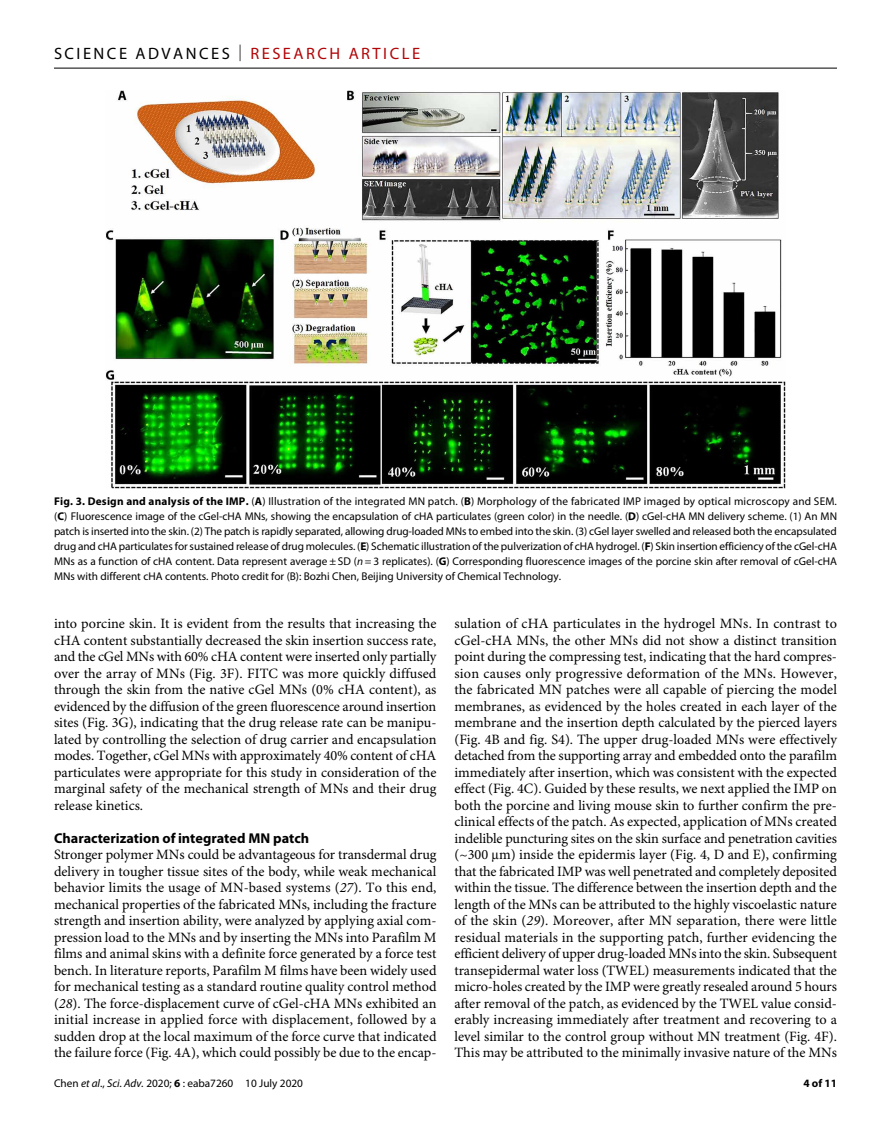
<style>
.page{position:relative;width:891px;height:1134px;background:#fff}
.page>*{position:absolute;margin:0;border:0;box-sizing:border-box;transform-origin:0 0}
.t1{font:16.5px "Myriad Pro";letter-spacing:.15em;color:#000}
.t2{font:14.25px/16.5px "Minion Pro";color:#000;text-align:justify}
.t3{font:700 14.25px "Myriad Pro";color:#000}
.t4{font:11.25px/15px "Myriad Pro";color:#000;text-align:justify}
.t5{font:700 11.25px "Myriad Pro";color:#000}
.s1{font-weight:300}
.s2{color:#b10508}
.s3{font-weight:700}
.s4{font-style:italic}
</style>
<div class="page">
<hr style="left:54px;top:68px;width:783px;height:1px;background:#000">
<img style="left:106px;top:90px;width:680px;height:399px">
<p class="t1" style="left:54px;top:40px;width:368px">SCIENCE ADVANCES <span class="s1">|</span> <span class="s2">RESEARCH ARTICLE</span></p>
<p class="t4" style="left:54px;top:494px;width:785px"><span class="s3">Fig. 3. Design and analysis of the IMP.</span> (<span class="s3">A</span>) Illustration of the integrated MN patch. (<span class="s3">B</span>) Morphology of the fabricated IMP imaged by optical microscopy and SEM. (<span class="s3">C</span>) Fluorescence image of the cGel-cHA MNs, showing the encapsulation of cHA particulates (green color) in the needle. (<span class="s3">D</span>) cGel-cHA MN delivery scheme. (1) An MN patch is inserted into the skin. (2) The patch is rapidly separated, allowing drug-loaded MNs to embed into the skin. (3) cGel layer swelled and released both the encapsulated drug and cHA particulates for sustained release of drug molecules. (<span class="s3">E</span>) Schematic illustration of the pulverization of cHA hydrogel. (<span class="s3">F</span>) Skin insertion efficiency of the cGel-cHA MNs as a function of cHA content. Data represent average ± SD (<span class="s4">n</span> = 3 replicates). (<span class="s3">G</span>) Corresponding fluorescence images of the porcine skin after removal of cGel-cHA MNs with different cHA contents. Photo credit for (B): Bozhi Chen, Beijing University of Chemical Technology.</p>
<p class="t2" style="left:54px;top:617px;width:384px">into porcine skin. It is evident from the results that increasing the cHA content substantially decreased the skin insertion success rate, and the cGel MNs with 60% cHA content were inserted only partially over the array of MNs (Fig. 3F). FITC was more quickly diffused through the skin from the native cGel MNs (0% cHA content), as evidenced by the diffusion of the green fluorescence around insertion sites (Fig. 3G), indicating that the drug release rate can be manipu&shy;lated by controlling the selection of drug carrier and encapsulation modes. Together, cGel MNs with approximately 40% content of cHA particulates were appropriate for this study in consideration of the marginal safety of the mechanical strength of MNs and their drug release kinetics.</p>
<p class="t3" style="left:54px;top:826px;width:257px">Characterization of integrated MN patch</p>
<p class="t2" style="left:54px;top:848px;width:384px">Stronger polymer MNs could be advantageous for transdermal drug delivery in tougher tissue sites of the body, while weak mechanical behavior limits the usage of MN-based systems (<span class="s4">27</span>). To this end, mechanical properties of the fabricated MNs, including the fracture strength and insertion ability, were analyzed by applying axial com&shy;pression load to the MNs and by inserting the MNs into Parafilm M films and animal skins with a definite force generated by a force test bench. In literature reports, Parafilm M films have been widely used for mechanical testing as a standard routine quality control method (<span class="s4">28</span>). The force-displacement curve of cGel-cHA MNs exhibited an initial increase in applied force with displacement, followed by a sudden drop at the local maximum of the force curve that indicated the failure force (Fig. 4A), which could possibly be due to the encap-</p>
<p class="t4" style="left:54px;top:1076px;width:250px">Chen <span class="s4">et al</span>., <span class="s4">Sci. Adv.</span> 2020; <span class="s3">6</span> : eaba7260 10 July 2020</p>
<p class="t2" style="left:454px;top:617px;width:384px">sulation of cHA particulates in the hydrogel MNs. In contrast to cGel-cHA MNs, the other MNs did not show a distinct transition point during the compressing test, indicating that the hard compres&shy;sion causes only progressive deformation of the MNs. However, the fabricated MN patches were all capable of piercing the model membranes, as evidenced by the holes created in each layer of the membrane and the insertion depth calculated by the pierced layers (Fig. 4B and fig. S4). The upper drug-loaded MNs were effectively detached from the supporting array and embedded onto the parafilm immediately after insertion, which was consistent with the expected effect (Fig. 4C). Guided by these results, we next applied the IMP on both the porcine and living mouse skin to further confirm the pre&shy;clinical effects of the patch. As expected, application of MNs created indelible puncturing sites on the skin surface and penetration cavities (~300 m) inside the epidermis layer (Fig. 4, D and E), confirming that the fabricated IMP was well penetrated and completely deposited within the tissue. The difference between the insertion depth and the length of the MNs can be attributed to the highly viscoelastic nature of the skin (<span class="s4">29</span>). Moreover, after MN separation, there were little residual materials in the supporting patch, further evidencing the efficient delivery of upper drug-loaded MNs into the skin. Subsequent transepidermal water loss (TWEL) measurements indicated that the micro-holes created by the IMP were greatly resealed around 5 hours after removal of the patch, as evidenced by the TWEL value consid&shy;erably increasing immediately after treatment and recovering to a level similar to the control group without MN treatment (Fig. 4F).<br>This may be attributed to the minimally invasive nature of the MNs</p>
<p class="t5" style="left:803px;top:1074px;width:35px">4 of 11</p>
</div>
